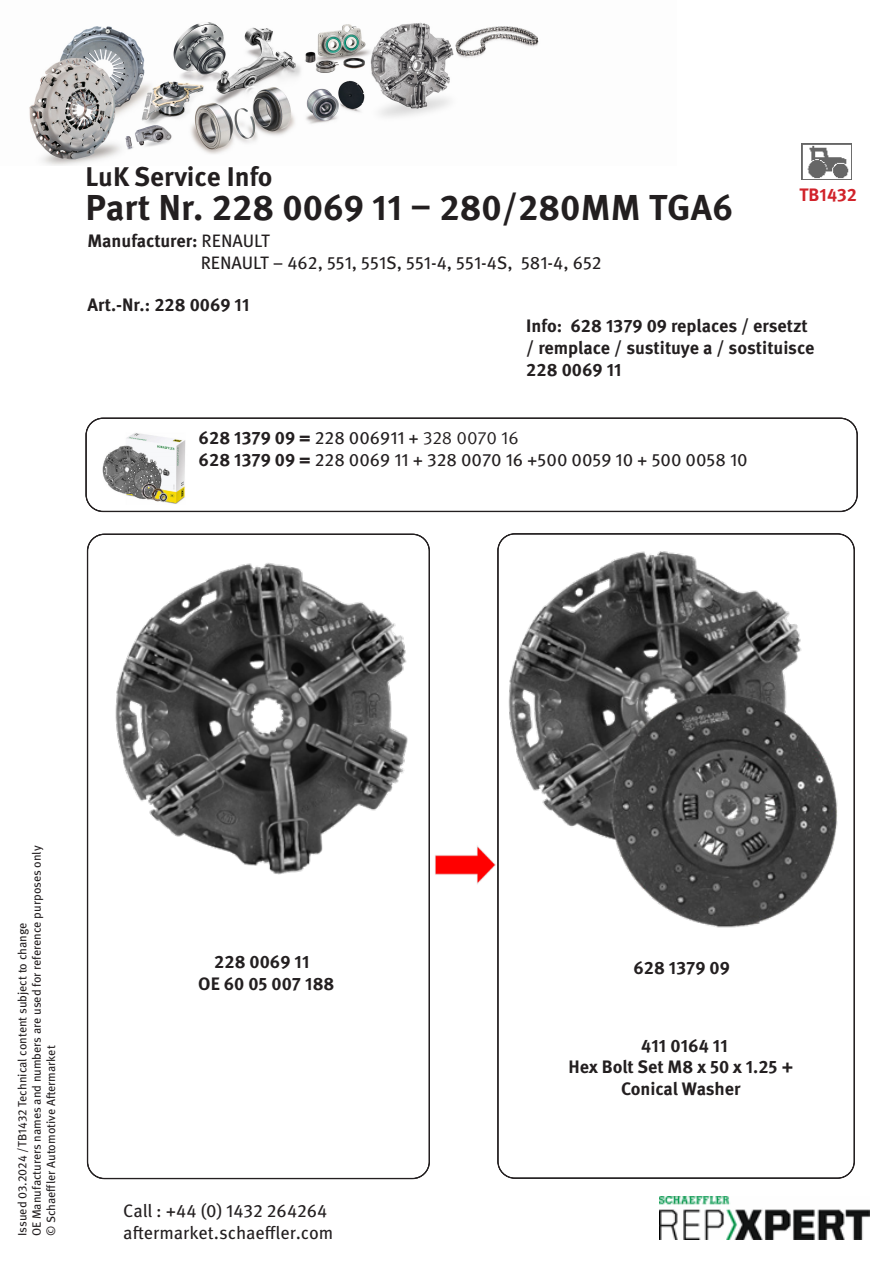
<style>
.page{position:relative;width:893px;height:1263px;background:#fff}
.page>*{position:absolute;margin:0;border:0;box-sizing:border-box;transform-origin:0 0}
.t1{font:700 36px "Meta OT";color:#231f20}
.t2{font:700 27px "Meta OT";color:#231f20}
.t3{font:700 18px/21.6px "Meta OT";color:#231f20}
.t4{font:18px/21.6px "Meta OT";color:#231f20}
.t5{font:700 18px "Meta OT";color:#d1232a}
.t6{font:12px "Meta OT";color:#231f20}
.s1{font-weight:400}
.s2{font-weight:700}
.s3{font-family:"Meta OT Norm"}
</style>
<div class="page">
<img style="left:429px;top:839px;width:69px;height:48px">
<img style="left:29px;top:22px;width:510px;height:144px">
<img style="left:802px;top:143px;width:50px;height:36px">
<img style="left:660px;top:1196px;width:209px;height:43px">
<img style="left:102px;top:433px;width:84px;height:71px">
<div style="left:86px;top:418px;width:771px;height:93px;border:1px solid #231f20;border-radius:17px"></div>
<img style="left:115px;top:563px;width:293px;height:312px">
<img style="left:508px;top:551px;width:330px;height:377px">
<p class="t2" style="left:86px;top:160px;width:189px">LuK Service Info</p>
<p class="t1" style="left:86px;top:184px;width:649px">Part Nr. 228 0069 11 – 280/280MM TGA6</p>
<p class="t3" style="left:87px;top:231px;width:184px">Manufacturer: <span class="s1">RENAULT</span></p>
<p class="t4" style="left:201px;top:252px;width:402px">RENAULT – 462, 551, 551S, 551-4, 551-4S, 581-4, 652</p>
<p class="t3" style="left:87px;top:294px;width:164px">Art.-Nr.: 228 0069 11</p>
<p class="t5" style="left:799px;top:184px;width:59px">TB1432</p>
<p class="t3" style="left:526px;top:315px;width:290px">Info: 628 1379 09 replaces / ersetzt / remplace / sustituye a / sostituisce<br>228 0069 11</p>
<p class="t4" style="left:199px;top:427px;width:551px"><span class="s2">628 1379 09 =</span> 228 006911 + <span class="s3">328 0070 16<br></span><span class="s2">628 1379 09 =</span> 228 0069 11 + 328 0070 16 +500 0059 10 + 500 0058 10</p>
<p class="t6" style="left:29px;top:1236px;width:392px;rotate:-90deg">OE Manufacturers names and numbers are used for reference purposes only</p>
<p class="t6" style="left:15px;top:1236px;width:315px;rotate:-90deg">Issued 03.2024 /TB1432 Technical content subject to change</p>
<p class="t6" style="left:44px;top:1236px;width:192px;rotate:-90deg">© Schaeffler Automotive Aftermarket</p>
<p class="t3" style="left:214px;top:951px;width:97px">228 0069 11</p>
<p class="t3" style="left:198px;top:973px;width:138px">OE 60 05 007 188</p>
<p class="t4" style="left:123px;top:1200px;width:206px">Call : +44 (0) 1432 264264</p>
<p class="t4" style="left:123px;top:1222px;width:212px">aftermarket.schaeffler.com</p>
<p class="t3" style="left:633px;top:957px;width:98px">628 1379 09</p>
<p class="t3" style="left:641px;top:1035px;width:88px">411 0164 11</p>
<p class="t3" style="left:568px;top:1056px;width:226px">Hex Bolt Set M8 x 50 x 1.25 +</p>
<p class="t3" style="left:621px;top:1078px;width:121px">Conical Washer</p>
</div>
